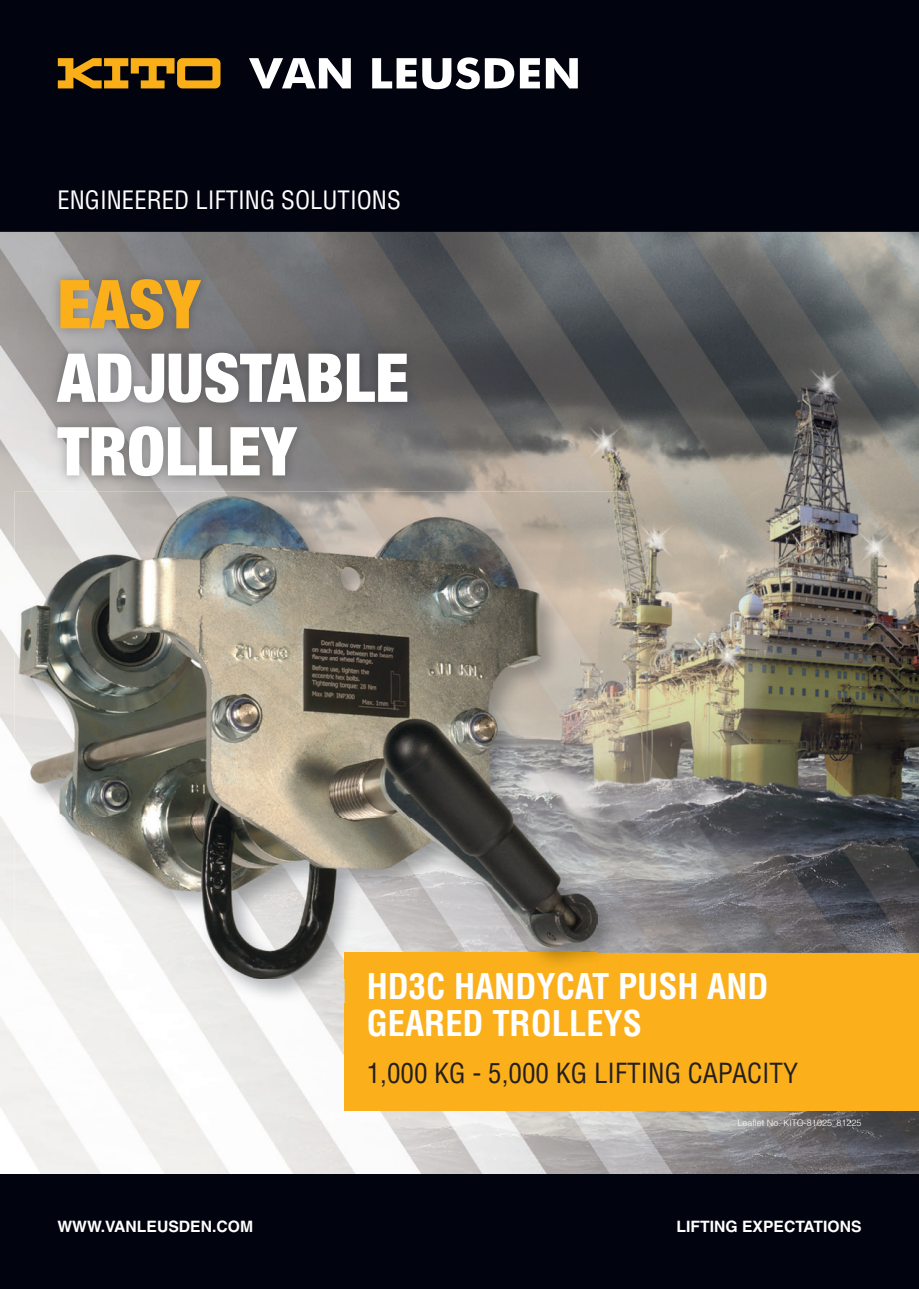
<style>
.page{position:relative;width:919px;height:1289px;background:#fff}
.page>*{position:absolute;margin:0;border:0;box-sizing:border-box;transform-origin:0 0}
.t1{font:900 condensed 67.5px/73.5px "Helvetica Neue";color:#fff}
.t2{font:900 condensed 67.5px "Helvetica Neue";color:#fbb01b}
.t3{font:700 condensed 34.5px/37.5px "Helvetica LT Std";color:#fff}
.t4{font:condensed 27px "Helvetica LT Std";color:#231f20}
.t5{font:condensed 24.75px "Helvetica LT Std";color:#fff}
.t6{font:700 15.75px "Helvetica LT Std";color:#fff}
.t7{font:300 9px "Helvetica LT Std";color:#fff}
</style>
<div class="page">
<div style="left:0;top:0;width:918px;height:232px;background:#01030e"></div>
<img style="left:0;top:232px;width:918px;height:942px">
<div style="left:0;top:1174px;width:918px;height:114px;background:#01030e"></div>
<svg style="left:58px;top:58px;width:162px;height:30px"></svg>
<svg style="left:249px;top:58px;width:102px;height:30px"></svg>
<svg style="left:372px;top:58px;width:44px;height:30px"></svg>
<svg style="left:422px;top:57px;width:92px;height:32px"></svg>
<svg style="left:520px;top:58px;width:57px;height:30px"></svg>
<img style="left:47px;top:268px;width:371px;height:219px">
<div style="left:344px;top:952px;width:574px;height:158px;background:#fbb01b"></div>
<img style="left:15px;top:491px;width:606px;height:51px">
<img style="left:15px;top:542px;width:50px;height:460px">
<img style="left:597px;top:542px;width:24px;height:410px">
<img style="left:65px;top:978px;width:279px;height:24px">
<img style="left:18px;top:496px;width:474px;height:482px">
<img style="left:492px;top:496px;width:105px;height:456px">
<img style="left:344px;top:952px;width:253px;height:26px">
<h3 class="t5" style="left:57px;top:185px;width:345px">ENGINEERED LIFTING SOLUTIONS</h3>
<h1 class="t2" style="left:57px;top:249px;width:144px">EASY</h1>
<h1 class="t1" style="left:57px;top:337px;width:353px">ADJUSTABLE<br>TROLLEY</h1>
<h2 class="t3" style="left:367px;top:967px;width:403px">HD3C HANDYCAT PUSH AND<br>GEARED TROLLEYS</h2>
<h3 class="t4" style="left:367px;top:1055px;width:433px">1,000 KG - 5,000 KG LIFTING CAPACITY</h3>
<p class="t7" style="left:737px;top:1116px;width:126px">Leaflet No. KITO-81025_81225</p>
<p class="t6" style="left:57px;top:1216px;width:197px">WWW.VANLEUSDEN.COM</p>
<p class="t6" style="left:676px;top:1216px;width:186px">LIFTING EXPECTATIONS</p>
</div>
